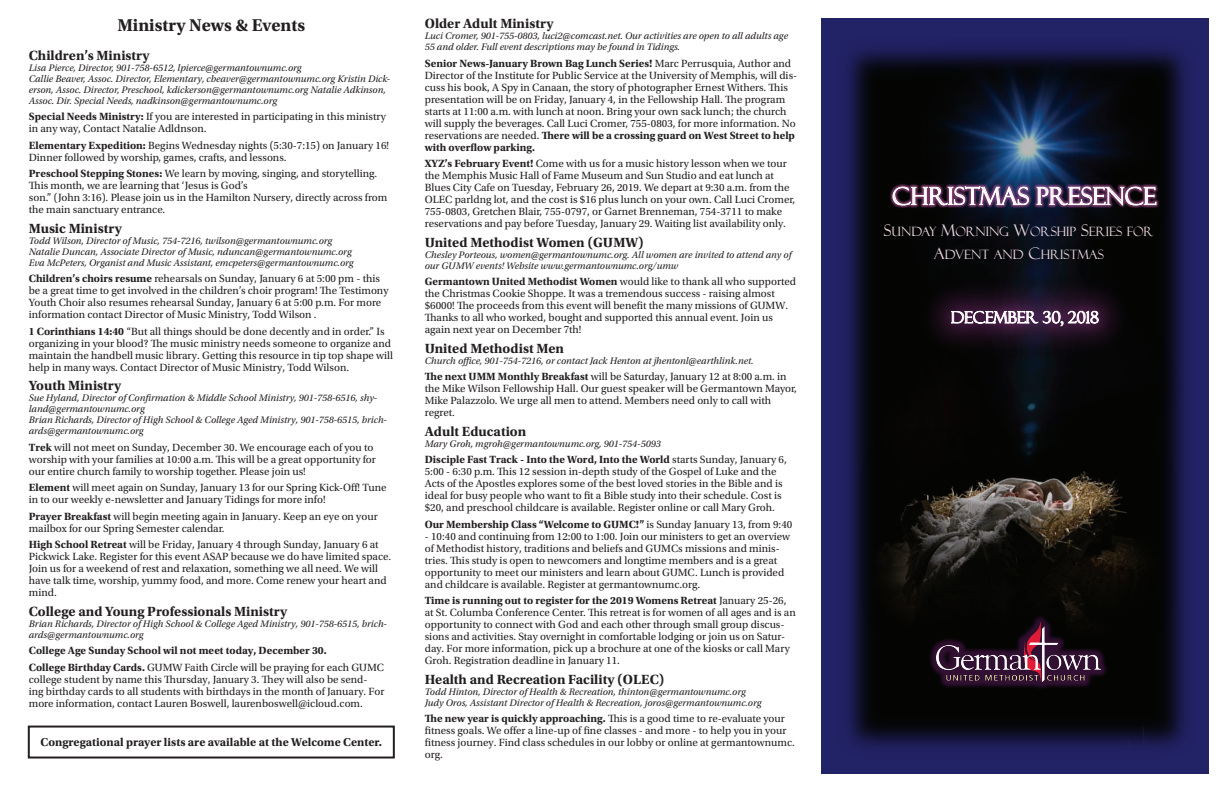
<style>
.page{position:relative;width:1224px;height:792px;background:#fff}
.page>*{position:absolute;margin:0;border:0;box-sizing:border-box;transform-origin:0 0}
.t1{font:24px "Felix Titling";color:#fff}
.t2{font:700 18px "Utopia Std";letter-spacing:-.005em;color:#231f20}
.t3{font:16px "Felix Titling";color:#fff}
.t4{font:700 14px "Utopia Std";color:#231f20}
.t5{font:12.8px/22.3px "Felix Titling";color:#ecd8e2;text-align:center}
.t6{font:700 12px "Utopia Std";color:#231f20}
.t7{font:11px/12px "Utopia Std";color:#231f20}
.t8{font:700 11px/16.5px "Utopia Std";color:#231f20}
.t9{font:italic 10px/11px "Utopia Std";color:#231f20}
.s1{font-weight:700}
.s2{font-weight:400}
.s3{font-size:16px}
</style>
<div class="page">
<div style="left:28px;top:726px;width:367px;height:33px;border:2px solid #231f20"></div>
<svg style="left:821px;top:18px;width:388px;height:756px;background:#171845"></svg>
<img style="left:927px;top:650px;width:184px;height:42px">
<img style="left:937px;top:650px;width:164px;height:32px">
<img style="left:860px;top:428px;width:319px;height:222px">
<img style="left:886px;top:141px;width:305px;height:349px">
<img style="left:909px;top:43px;width:260px;height:219px">
<img style="left:873px;top:170px;width:264px;height:59px">
<svg style="left:892px;top:184px;width:137px;height:29px;background:#5f4c65"></svg>
<svg style="left:1036px;top:184px;width:101px;height:23px;background:#7b5f7c"></svg>
<img style="left:1137px;top:170px;width:53px;height:59px">
<img style="left:911px;top:270px;width:228px;height:95px">
<img style="left:928px;top:286px;width:194px;height:64px">
<svg style="left:951px;top:309px;width:148px;height:21px;background:#6e566e"></svg>
<h2 class="t2" style="left:117px;top:15px;width:189px">Ministry News &amp; Events</h2>
<p class="t4" style="left:29px;top:47px;width:123px">Children’s Ministry</p>
<p class="t9" style="left:29px;top:62px;width:363px">Lisa Pierce, Director, 901-758-6512, lpierce@germantownumc.org<br>Callie Beaver, Assoc. Director, Elementary, cbeaver@germantownumc.org Kristin Dick&shy;erson, Assoc. Director, Preschool, kdickerson@germantownumc.org Natalie Adkinson, Assoc. Dir. Special Needs, nadkinson@germantownumc.org</p>
<p class="t7" style="left:29px;top:111px;width:359px"><span class="s1">Special Needs Ministry:</span> If you are interested in participating in this ministry in any way, Contact Natalie Adldnson.</p>
<p class="t7" style="left:29px;top:139px;width:362px"><span class="s1">Elementary Expedition:</span> Begins Wednesday nights (5:30-7:15) on January 16!<br>Dinner followed by worship, games, crafts, and lessons.</p>
<p class="t7" style="left:29px;top:168px;width:360px"><span class="s1">Preschool Stepping Stones:</span> We learn by moving, singing, and storytelling.<br>This month, we are learning that ‘Jesus is God’s<br>son.” (John 3:16). Please join us in the Hamilton Nursery, directly across from the main sanctuary entrance.</p>
<p class="t4" style="left:29px;top:220px;width:95px">Music Ministry</p>
<p class="t9" style="left:29px;top:235px;width:326px">Todd Wilson, Director of Music, 754-7216, twilson@germantownumc.org<br>Natalie Duncan, Associate Director of Music, nduncan@germantownumc.org<br>Eva McPeters, Organist and Music Assistant, emcpeters@germantownumc.org</p>
<p class="t7" style="left:29px;top:273px;width:361px"><span class="s1">Children’s choirs resume</span> rehearsals on Sunday, January 6 at 5:00 pm - this be a great time to get involved in the children’s choir program! The Testimony Youth Choir also resumes rehearsal Sunday, January 6 at 5:00 p.m. For more information contact Director of Music Ministry, Todd Wilson .</p>
<p class="t7" style="left:29px;top:325px;width:366px"><span class="s1">1 Corinthians 14:40</span> “But all things should be done decently and in order.” Is organizing in your blood? The music ministry needs someone to organize and maintain the handbell music library. Getting this resource in tip top shape will help in many ways. Contact Director of Music Ministry, Todd Wilson.</p>
<p class="t4" style="left:29px;top:377px;width:94px">Youth Ministry</p>
<p class="t9" style="left:29px;top:393px;width:360px">Sue Hyland, Director of Confirmation &amp; Middle School Ministry, 901-758-6516, shy&shy;land@germantownumc.org<br>Brian Richards, Director of High School &amp; College Aged Ministry, 901-758-6515, brich&shy;ards@germantownumc.org</p>
<p class="t7" style="left:29px;top:441px;width:349px"><span class="s1">Trek</span> will not meet on Sunday, December 30. We encourage each of you to worship with your families at 10:00 a.m. This will be a great opportunity for our entire church family to worship together. Please join us!</p>
<p class="t7" style="left:29px;top:482px;width:359px"><span class="s1">Element</span> will meet again on Sunday, January 13 for our Spring Kick-Off! Tune in to our weekly e-newsletter and January Tidings for more info!</p>
<p class="t7" style="left:29px;top:510px;width:350px"><span class="s1">Prayer Breakfast</span> will begin meeting again in January. Keep an eye on your mailbox for our Spring Semester calendar.</p>
<p class="t7" style="left:29px;top:539px;width:364px"><span class="s1">High School Retreat</span> will be Friday, January 4 through Sunday, January 6 at Pickwick Lake. Register for this event ASAP because we do have limited space.<br>Join us for a weekend of rest and relaxation, something we all need. We will have talk time, worship, yummy food, and more. Come renew your heart and mind.</p>
<p class="t4" style="left:29px;top:603px;width:260px">College and Young Professionals Ministry</p>
<p class="t9" style="left:29px;top:618px;width:360px">Brian Richards, Director of High School &amp; College Aged Ministry, 901-758-6515, brich&shy;ards@germantownumc.org</p>
<p class="t8" style="left:29px;top:642px;width:357px">College Age Sunday School wil not meet today, December 30.<br>College Birthday Cards. <span class="s2">GUMW Faith Circle will be praying for each GUMC</span></p>
<p class="t7" style="left:29px;top:673px;width:357px">college student by name this Thursday, January 3. They will also be send&shy;ing birthday cards to all students with birthdays in the month of January. For more information, contact Lauren Boswell, laurenboswell@icloud.com.</p>
<p class="t6" style="left:41px;top:736px;width:343px">Congregational prayer lists are available at the Welcome Center.</p>
<p class="t4" style="left:425px;top:16px;width:131px">Older Adult Ministry</p>
<p class="t9" style="left:425px;top:31px;width:365px">Luci Cromer, 901-755-0803, luci2@comcast.net. Our activities are open to all adults age<br>55 and older. Full event descriptions may be found in Tidings.</p>
<p class="t7" style="left:425px;top:57px;width:374px"><span class="s1">Senior News-January Brown Bag Lunch Series!</span> Marc Perrusquia, Author and Director of the Institute for Public Service at the University of Memphis, will dis&shy;cuss his book, A Spy in Canaan, the story of photographer Ernest Withers. This presentation will be on Friday, January 4, in the Fellowship Hall. The program starts at 11:00 a.m. with lunch at noon. Bring your own sack lunch; the church will supply the beverages. Call Luci Cromer, 755-0803, for more information. No reservations are needed. <span class="s1">There will be a crossing guard on West Street to help with overflow parking.</span></p>
<p class="t7" style="left:425px;top:158px;width:372px"><span class="s1">XYZ’s February Event!</span> Come with us for a music history lesson when we tour the Memphis Music Hall of Fame Museum and Sun Studio and eat lunch at Blues City Cafe on Tuesday, February 26, 2019. We depart at 9:30 a.m. from the OLEC parldng lot, and the cost is $16 plus lunch on your own. Call Luci Cromer, 755-0803, Gretchen Blair, 755-0797, or Garnet Brenneman, 754-3711 to make reservations and pay before Tuesday, January 29. Waiting list availability only.</p>
<p class="t4" style="left:425px;top:234px;width:221px">United Methodist Women (GUMW)</p>
<p class="t9" style="left:425px;top:249px;width:368px">Chesley Porteous, women@germantownumc.org. All women are invited to attend any of our GUMW events! Website www.germantownumc.org/umw</p>
<p class="t7" style="left:425px;top:276px;width:373px"><span class="s1">Germantown United Methodist Women</span> would like to thank all who supported the Christmas Cookie Shoppe. It was a tremendous success - raising almost $6000! The proceeds from this event will benefit the many missions of GUMW.<br>Thanks to all who worked, bought and supported this annual event. Join us again next year on December 7th!</p>
<p class="t4" style="left:425px;top:340px;width:141px">United Methodist Men</p>
<p class="t9" style="left:425px;top:355px;width:330px">Church office, 901-754-7216, or contact Jack Henton at jhentonl@earthlink.net.</p>
<p class="t7" style="left:425px;top:371px;width:374px"><span class="s1">The next UMM Monthly Breakfast</span> will be Saturday, January 12 at 8:00 a.m. in the Mike Wilson Fellowship Hall. Our guest speaker will be Germantown Mayor, Mike Palazzolo. We urge all men to attend. Members need only to call with regret.</p>
<p class="t4" style="left:425px;top:423px;width:103px">Adult Education</p>
<p class="t9" style="left:425px;top:438px;width:237px">Mary Groh, mgroh@germantownumc.org, 901-754-5093</p>
<p class="t7" style="left:425px;top:454px;width:364px"><span class="s1">Disciple Fast Track - Into the Word, Into the World</span> starts Sunday, January 6, 5:00 - 6:30 p.m. This 12 session in-depth study of the Gospel of Luke and the Acts of the Apostles explores some of the best loved stories in the Bible and is ideal for busy people who want to fit a Bible study into their schedule. Cost is $20, and preschool childcare is available. Register online or call Mary Groh.</p>
<p class="t8" style="left:425px;top:516px;width:369px">Our Membership Class “Welcome to GUMC!” <span class="s2">is Sunday January 13, from 9:40</span></p>
<p class="t7" style="left:425px;top:530px;width:367px">- 10:40 and continuing from 12:00 to 1:00. Join our ministers to get an overview of Methodist history, traditions and beliefs and GUMCs missions and minis&shy;tries. This study is open to newcomers and longtime members and is a great opportunity to meet our ministers and learn about GUMC. Lunch is provided and childcare is available. Register at germantownumc.org.</p>
<p class="t7" style="left:425px;top:595px;width:373px"><span class="s1">Time is running out to register for the 2019 Womens Retreat</span> January 25-26, at St. Columba Conference Center. This retreat is for women of all ages and is an opportunity to connect with God and each other through small group discus&shy;sions and activities. Stay overnight in comfortable lodging or join us on Satur&shy;day. For more information, pick up a brochure at one of the kiosks or call Mary Groh. Registration deadline in January 11.</p>
<p class="t4" style="left:425px;top:671px;width:241px">Health and Recreation Facility (OLEC)</p>
<p class="t9" style="left:425px;top:686px;width:338px">Todd Hinton, Director of Health &amp; Recreation, thinton@germantownumc.org<br>Judy Oros, Assistant Director of Health &amp; Recreation, joros@germantownumc.org</p>
<p class="t7" style="left:425px;top:713px;width:372px"><span class="s1">The new year is quickly approaching.</span> This is a good time to re-evaluate your fitness goals. We offer a line-up of fine classes - and more - to help you in your fitness journey. Find class schedules in our lobby or online at germantownumc. org.</p>
<h1 class="t1" style="left:892px;top:182px;width:266px">CHRISTMAS PRESENCE</h1>
<p class="t5" style="left:884px;top:221px;width:271px"><span class="s3">S</span>UNDAY <span class="s3">M</span>ORNING <span class="s3">W</span>ORSHIP <span class="s3">S</span>ERIES FOR<br><span class="s3">A</span>DVENT AND <span class="s3">C</span>HRISTMAS</p>
<h3 class="t3" style="left:951px;top:308px;width:150px">DECEMBER 30, 2018</h3>
</div>
